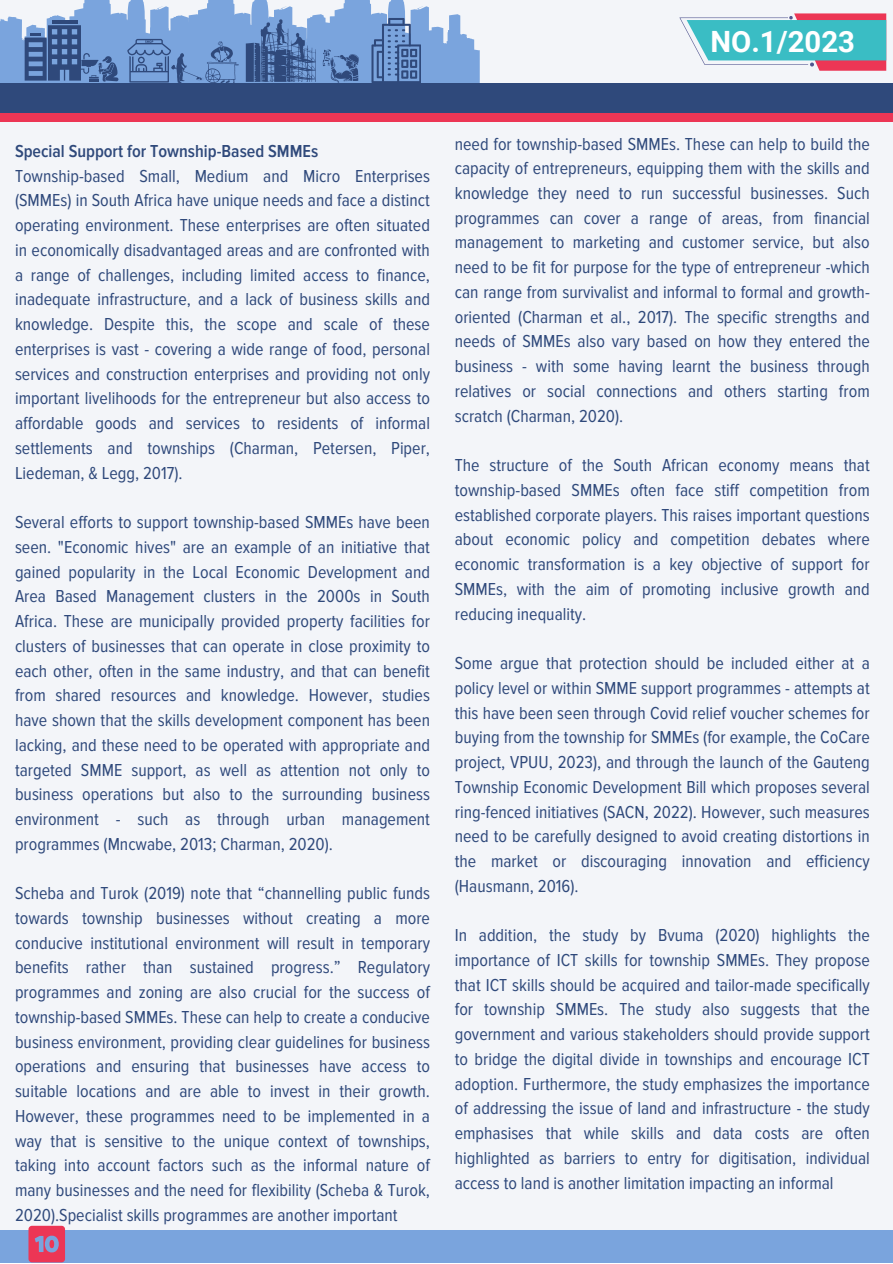
<style>
.page{position:relative;width:893px;height:1264px;background:#fff}
.page>*{position:absolute;margin:0;border:0;box-sizing:border-box;transform-origin:0 0}
.t1{font:700 29.25px "Roboto";color:#fff}
.t2{font:18px/24.8px "Proxima Nova Cond";color:#2f497b;text-align:justify}
.t3{font:600 18px "Proxima Nova Cond";color:#2f497b}
</style>
<div class="page">
<div style="left:0;top:0;width:892px;height:1262px;background:#f3f5f9"></div>
<div style="left:0;top:89px;width:892px;height:32px;background:#ec3655"></div>
<div style="left:0;top:83px;width:892px;height:29px;background:#2f497b"></div>
<div style="left:0;top:1229px;width:892px;height:33px;background:#7aa4dd"></div>
<svg style="left:0;top:0;width:479px;height:83px"></svg>
<svg style="left:28px;top:1225px;width:37px;height:37px"></svg>
<svg style="left:679px;top:13px;width:207px;height:58px"></svg>
<p class="t1" style="left:710px;top:25px;width:146px">NO.1/2023</p>
<p class="t3" style="left:15px;top:140px;width:305px">Special Support for Township-Based SMMEs</p>
<p class="t2" style="left:15px;top:164px;width:416px">Township-based Small, Medium and Micro Enterprises (SMMEs) in South Africa have unique needs and face a distinct operating environment. These enterprises are often situated in economically disadvantaged areas and are confronted with a range of challenges, including limited access to finance, inadequate infrastructure, and a lack of business skills and knowledge. Despite this, the scope and scale of these enterprises is vast - covering a wide range of food, personal services and construction enterprises and providing not only important livelihoods for the entrepreneur but also access to affordable goods and services to residents of informal settlements and townships (Charman, Petersen, Piper, Liedeman, &amp; Legg, 2017).</p>
<p class="t2" style="left:15px;top:510px;width:416px">Several efforts to support township-based SMMEs have been seen. "Economic hives" are an example of an initiative that gained popularity in the Local Economic Development and Area Based Management clusters in the 2000s in South Africa. These are municipally provided property facilities for clusters of businesses that can operate in close proximity to each other, often in the same industry, and that can benefit from shared resources and knowledge. However, studies have shown that the skills development component has been lacking, and these need to be operated with appropriate and targeted SMME support, as well as attention not only to business operations but also to the surrounding business environment - such as through urban management programmes (Mncwabe, 2013; Charman, 2020).</p>
<p class="t2" style="left:15px;top:881px;width:416px">Scheba and Turok (2019) note that “channelling public funds towards township businesses without creating a more conducive institutional environment will result in temporary benefits rather than sustained progress.” Regulatory programmes and zoning are also crucial for the success of township-based SMMEs. These can help to create a conducive business environment, providing clear guidelines for business operations and ensuring that businesses have access to suitable locations and are able to invest in their growth.<br>However, these programmes need to be implemented in a way that is sensitive to the unique context of townships, taking into account factors such as the informal nature of many businesses and the need for flexibility (Scheba &amp; Turok, 2020).Specialist skills programmes are another important</p>
<p class="t2" style="left:455px;top:131px;width:416px">need for township-based SMMEs. These can help to build the capacity of entrepreneurs, equipping them with the skills and knowledge they need to run successful businesses. Such programmes can cover a range of areas, from financial management to marketing and customer service, but also need to be fit for purpose for the type of entrepreneur -which can range from survivalist and informal to formal and growth&shy;oriented (Charman et al., 2017). The specific strengths and needs of SMMEs also vary based on how they entered the business - with some having learnt the business through relatives or social connections and others starting from scratch (Charman, 2020).</p>
<p class="t2" style="left:455px;top:453px;width:416px">The structure of the South African economy means that township-based SMMEs often face stiff competition from established corporate players. This raises important questions about economic policy and competition debates where economic transformation is a key objective of support for SMMEs, with the aim of promoting inclusive growth and reducing inequality.</p>
<p class="t2" style="left:455px;top:651px;width:416px">Some argue that protection should be included either at a policy level or within SMME support programmes - attempts at this have been seen through Covid relief voucher schemes for buying from the township for SMMEs (for example, the CoCare project, VPUU, 2023), and through the launch of the Gauteng Township Economic Development Bill which proposes several ring-fenced initiatives (SACN, 2022). However, such measures need to be carefully designed to avoid creating distortions in the market or discouraging innovation and efficiency (Hausmann, 2016).</p>
<p class="t2" style="left:455px;top:923px;width:416px">In addition, the study by Bvuma (2020) highlights the importance of ICT skills for township SMMEs. They propose that ICT skills should be acquired and tailor-made specifically for township SMMEs. The study also suggests that the government and various stakeholders should provide support to bridge the digital divide in townships and encourage ICT adoption. Furthermore, the study emphasizes the importance of addressing the issue of land and infrastructure - the study emphasises that while skills and data costs are often highlighted as barriers to entry for digitisation, individual access to land is another limitation impacting an informal</p>
</div>
